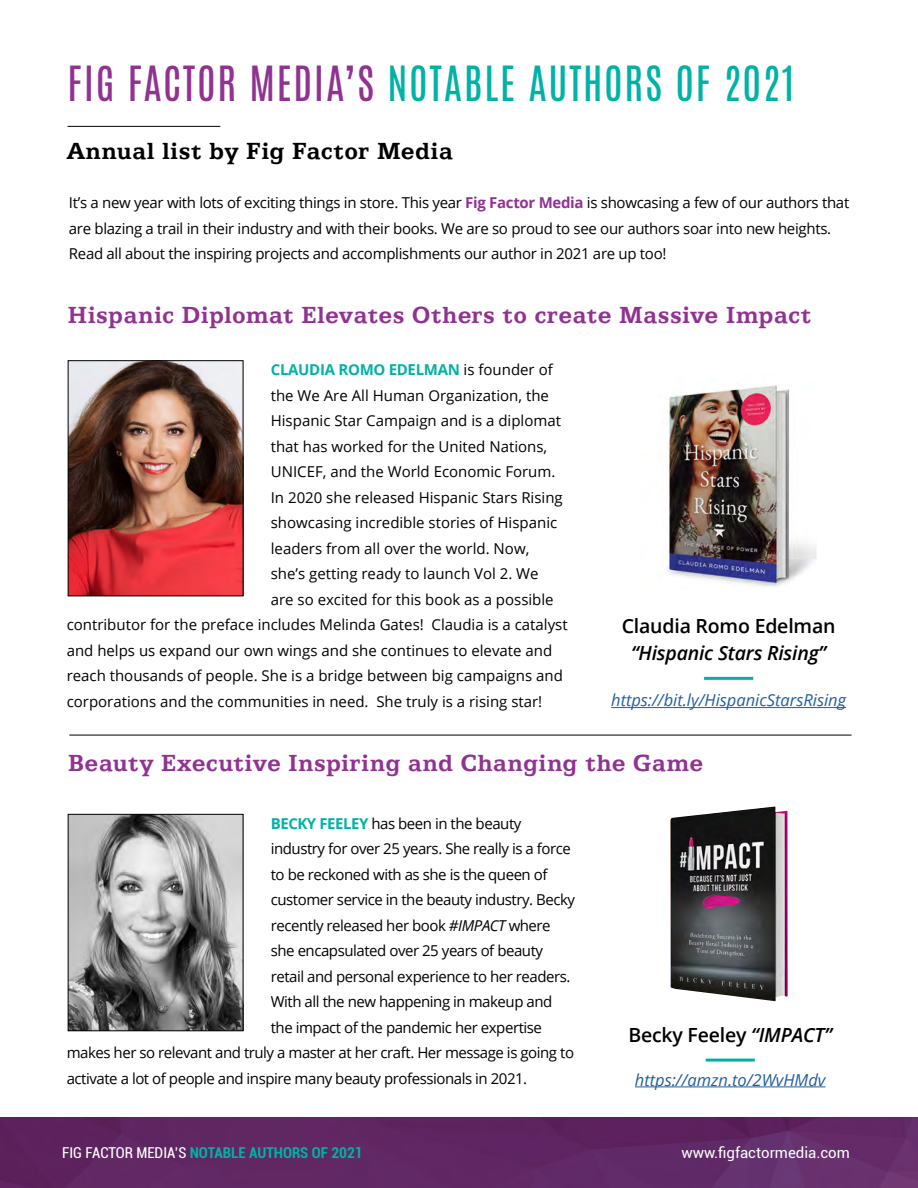
<style>
.page{position:relative;width:918px;height:1188px;background:#fff}
.page>*{position:absolute;margin:0;border:0;box-sizing:border-box;transform-origin:0 0}
.t1{font:40.5px "Antonio";letter-spacing:.04em;color:#00b2a6}
.t2{font:700 24px "Egyptian Text";letter-spacing:.04em;color:#913293}
.t3{font:700 24px "Egyptian Text";letter-spacing:.04em;color:#000}
.t4{font:600 19.5px "Open Sans";letter-spacing:-.01em;color:#000}
.t5{font:italic 600 19.5px "Open Sans";letter-spacing:-.01em;color:#000}
.t6{font:italic 16.5px "Open Sans";color:#215e9e}
.t7{font:15px/25.5px "Open Sans";letter-spacing:-.02em;color:#000}
.t8{font:15px "Open Sans";color:#000}
.t9{font:700 condensed 15px "Roboto";color:#00b2a6}
.t10{font:700 15px "Open Sans";letter-spacing:-.02em;color:#00b2a6}
.t11{font:15px "Roboto";color:#fff}
.s1{color:#913293}
.s2{font-weight:700;color:#913293}
.s3{font-weight:400;color:#000}
.s4{font-weight:700;color:#00b2a6}
.s5{font-style:italic}
.s6{font-weight:400;color:#fff}
</style>
<div class="page">
<img style="left:70px;top:362px;width:171px;height:232px">
<div style="left:68px;top:360px;width:175px;height:236px;border:1px solid #000"></div>
<hr style="left:69px;top:735px;width:783px;height:1px;background:#000">
<hr style="left:68px;top:126px;width:152px;height:1px;background:#000">
<hr style="left:611px;top:707px;width:235px;height:1px;background:#215e9e">
<img style="left:667px;top:385px;width:150px;height:202px">
<svg style="left:70px;top:816px;width:171px;height:213px"></svg>
<div style="left:68px;top:814px;width:175px;height:217px;border:1px solid #000"></div>
<img style="left:670px;top:806px;width:118px;height:195px">
<hr style="left:635px;top:1086px;width:191px;height:1px;background:#215e9e">
<img style="left:0;top:1118px;width:918px;height:70px">
<hr style="left:706px;top:1059px;width:49px;height:3px;background:#00b2a6">
<hr style="left:704px;top:677px;width:49px;height:3px;background:#00b2a6">
<h1 class="t1" style="left:68px;top:53px;width:729px"><span class="s1">FIG FACTOR MEDIA’S</span> NOTABLE AUTHORS OF 2021</h1>
<h2 class="t3" style="left:67px;top:137px;width:388px">Annual list by Fig Factor Media</h2>
<p class="t7" style="left:69px;top:190px;width:782px">It’s a new year with lots of exciting things in store. This year <span class="s2">Fig Factor Media</span> is showcasing a few of our authors that are blazing a trail in their industry and with their books. We are so proud to see our authors soar into new heights.<br>Read all about the inspiring projects and accomplishments our author in 2021 are up too!</p>
<h2 class="t2" style="left:68px;top:301px;width:745px">Hispanic Diplomat Elevates Others to create Massive Impact</h2>
<p class="t10" style="left:271px;top:359px;width:284px">CLAUDIA ROMO EDELMAN <span class="s3">is founder of</span></p>
<p class="t8" style="left:271px;top:385px;width:280px">the We Are All Human Organization, the</p>
<p class="t8" style="left:271px;top:411px;width:292px">Hispanic Star Campaign and is a diplomat</p>
<p class="t8" style="left:271px;top:436px;width:278px">that has worked for the United Nations,</p>
<p class="t8" style="left:271px;top:462px;width:286px">UNICEF, and the World Economic Forum.</p>
<p class="t8" style="left:271px;top:487px;width:294px">In 2020 she released Hispanic Stars Rising</p>
<p class="t8" style="left:271px;top:513px;width:288px">showcasing incredible stories of Hispanic</p>
<p class="t8" style="left:271px;top:538px;width:260px">leaders from all over the world. Now,</p>
<p class="t8" style="left:271px;top:564px;width:269px">she’s getting ready to launch Vol 2. We</p>
<p class="t8" style="left:271px;top:589px;width:284px">are so excited for this book as a possible</p>
<p class="t8" style="left:67px;top:615px;width:502px">contributor for the preface includes Melinda Gates! Claudia is a catalyst</p>
<p class="t8" style="left:67px;top:640px;width:487px">and helps us expand our own wings and she continues to elevate and</p>
<p class="t8" style="left:67px;top:666px;width:498px">reach thousands of people. She is a bridge between big campaigns and</p>
<p class="t8" style="left:67px;top:691px;width:477px">corporations and the communities in need. She truly is a rising star!</p>
<h3 class="t4" style="left:622px;top:612px;width:215px">Claudia Romo Edelman</h3>
<h3 class="t5" style="left:631px;top:639px;width:197px">“Hispanic Stars Rising”</h3>
<p class="t6" style="left:611px;top:689px;width:236px">https://bit.ly/HispanicStarsRising</p>
<h2 class="t2" style="left:68px;top:750px;width:636px">Beauty Executive Inspiring and Changing the Game</h2>
<p class="t7" style="left:271px;top:810px;width:252px"><span class="s4">BECKY FEELEY</span> has been in the beauty</p>
<p class="t7" style="left:271px;top:836px;width:302px">industry for over 25 years. She really is a force</p>
<p class="t7" style="left:271px;top:861px;width:278px">to be reckoned with as she is the queen of</p>
<p class="t7" style="left:271px;top:887px;width:306px">customer service in the beauty industry. Becky</p>
<p class="t7" style="left:271px;top:912px;width:281px">recently released her book <span class="s5">#IMPACT</span> where</p>
<p class="t7" style="left:271px;top:938px;width:274px">she encapsulated over 25 years of beauty</p>
<p class="t7" style="left:271px;top:963px;width:301px">retail and personal experience to her readers.</p>
<p class="t7" style="left:271px;top:989px;width:283px">With all the new happening in makeup and</p>
<p class="t7" style="left:271px;top:1014px;width:273px">the impact of the pandemic her expertise</p>
<p class="t7" style="left:67px;top:1040px;width:509px">makes her so relevant and truly a master at her craft. Her message is going to</p>
<p class="t7" style="left:67px;top:1065px;width:462px">activate a lot of people and inspire many beauty professionals in 2021.</p>
<h3 class="t4" style="left:628px;top:1021px;width:205px">Becky Feeley <span class="s5">“IMPACT”</span></h3>
<p class="t6" style="left:635px;top:1068px;width:192px">https://amzn.to/2WvHMdv</p>
<p class="t9" style="left:62px;top:1142px;width:302px"><span class="s6">FIG FACTOR MEDIA’S</span> NOTABLE AUTHORS OF 2021</p>
<p class="t11" style="left:681px;top:1142px;width:170px">www.figfactormedia.com</p>
</div>
